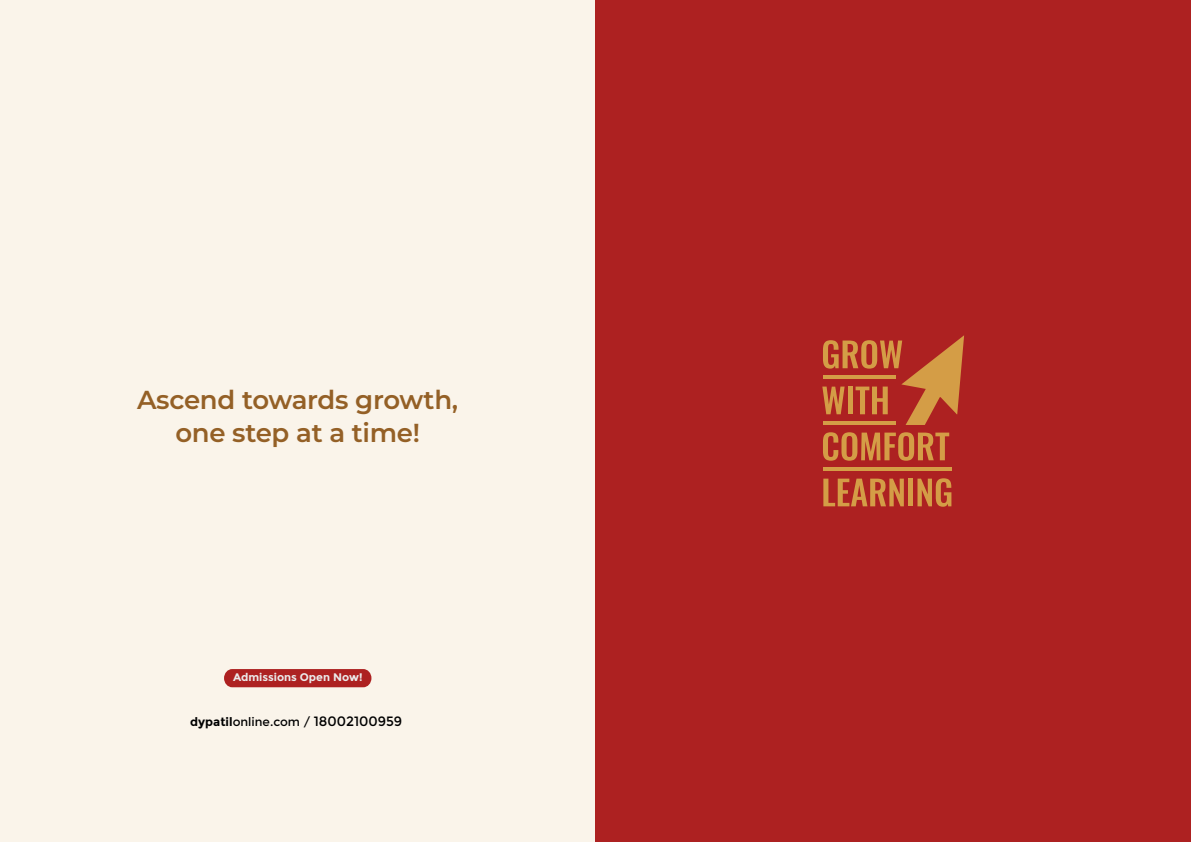
<style>
.page{position:relative;width:1191px;height:842px;background:#fff}
.page>*{position:absolute;margin:0;border:0;box-sizing:border-box;transform-origin:0 0}
.t1{font:100 26px/33.2px "Montserrat";letter-spacing:-.01em;color:#946026;text-align:center}
.t2{font:12px "Montserrat";color:#000}
.t3{font:700 11px "Montserrat";color:#ebebeb}
.s1{font-weight:700}
.s2{font-size:13.5px}
</style>
<div class="page">
<div style="left:0;top:0;width:595px;height:842px;background:#faf4ea"></div>
<div style="left:224px;top:669px;width:147px;height:18px;background:#ad2121;border-radius:9px"></div>
<div style="left:595px;top:0;width:596px;height:842px;background:#ad2121"></div>
<svg style="left:823px;top:432px;width:126px;height:29px"></svg>
<svg style="left:823px;top:479px;width:81px;height:27px"></svg>
<div style="left:908px;top:479px;width:5px;height:27px;background:#d49d46"></div>
<svg style="left:917px;top:478px;width:34px;height:29px"></svg>
<svg style="left:822px;top:335px;width:142px;height:90px"></svg>
<hr style="left:823px;top:375px;width:73px;height:3px;background:#d49d46">
<hr style="left:823px;top:422px;width:73px;height:3px;background:#d49d46">
<hr style="left:823px;top:467px;width:128px;height:3px;background:#d49d46">
<p class="t1" style="left:137px;top:382px;width:323px">Ascend towards growth, one step at a time!</p>
<p class="t3" style="left:233px;top:671px;width:131px">Admissions Open Now!</p>
<p class="t2" style="left:190px;top:715px;width:213px"><span class="s1">dypatil</span>online.com / <span class="s2">18002100959</span></p>
</div>
